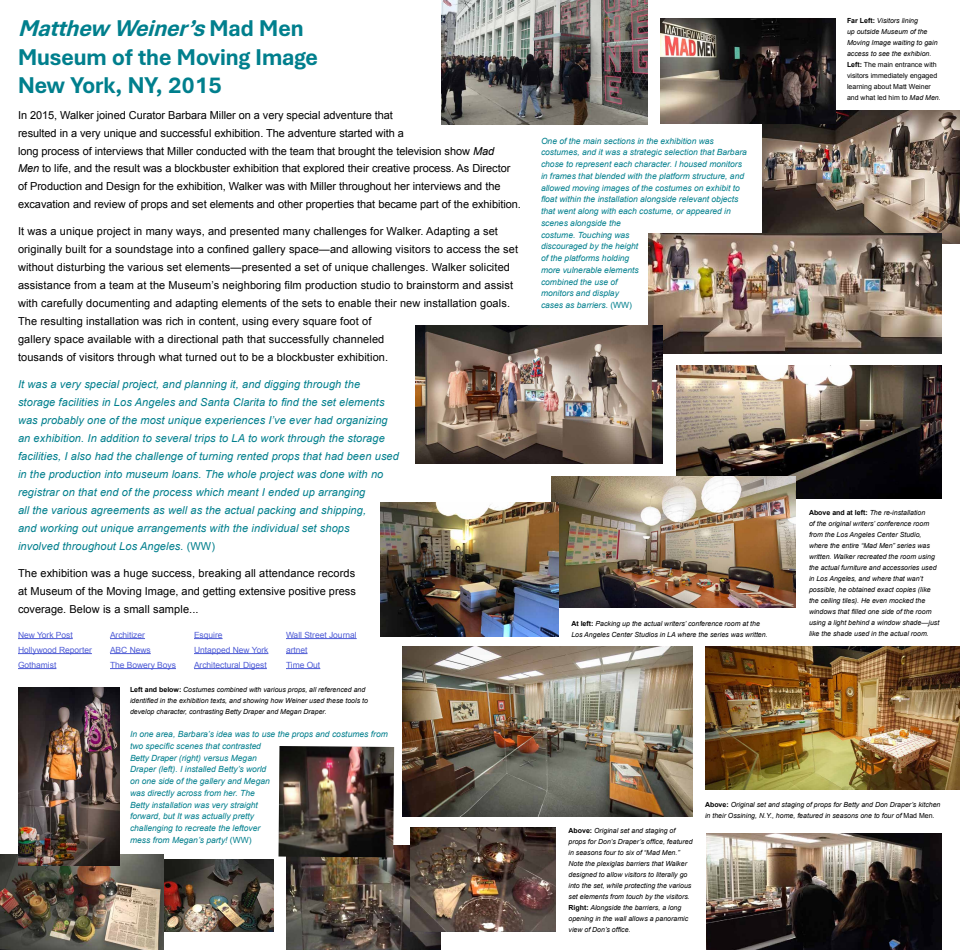
<style>
.page{position:relative;width:960px;height:950px;background:#fff}
.page>*{position:absolute;margin:0;border:0;box-sizing:border-box;transform-origin:0 0}
.t1{font:700 24px/28.8px "Bierstadt Display";color:#007f8d}
.t2{font:11px/18px "Arial";letter-spacing:.01em;color:#000}
.t3{font:italic 11px/18px "Arial";letter-spacing:.01em;color:#007f8d}
.t4{font:italic 8.5px/11.8px "Arial";color:#007f8d}
.t5{font:8.5px/15px "Arial";letter-spacing:-.005em;color:#4f5cd6}
.t6{font:italic 7px/11px "Arial";color:#000}
.s1{font-style:italic}
.s2{font-style:normal}
.s3{font-weight:700;font-style:normal}
</style>
<div class="page">
<img style="left:441px;top:0;width:207px;height:125px">
<img style="left:762px;top:110px;width:198px;height:134px">
<img style="left:649px;top:233px;width:293px;height:121px">
<img style="left:415px;top:325px;width:248px;height:139px">
<img style="left:676px;top:366px;width:266px;height:133px">
<img style="left:551px;top:476px;width:245px;height:132px">
<img style="left:380px;top:502px;width:179px;height:134px">
<img style="left:706px;top:833px;width:236px;height:117px">
<img style="left:403px;top:646px;width:289px;height:170px">
<img style="left:705px;top:646px;width:255px;height:143px">
<img style="left:660px;top:18px;width:175px;height:106px">
<hr style="left:18px;top:638px;width:55px;height:1px;background:#4f5cd6">
<hr style="left:18px;top:653px;width:74px;height:1px;background:#4f5cd6">
<hr style="left:18px;top:668px;width:38px;height:1px;background:#4f5cd6">
<img style="left:164px;top:860px;width:110px;height:72px">
<img style="left:0;top:854px;width:164px;height:96px">
<img style="left:18px;top:688px;width:102px;height:178px">
<img style="left:286px;top:846px;width:154px;height:104px">
<img style="left:279px;top:746px;width:115px;height:112px">
<img style="left:410px;top:828px;width:146px;height:104px">
<hr style="left:110px;top:638px;width:35px;height:1px;background:#4f5cd6">
<hr style="left:110px;top:653px;width:41px;height:1px;background:#4f5cd6">
<hr style="left:110px;top:668px;width:66px;height:1px;background:#4f5cd6">
<svg style="left:194px;top:638px;width:29px;height:1px"></svg>
<hr style="left:194px;top:653px;width:74px;height:1px;background:#4f5cd6">
<hr style="left:194px;top:668px;width:73px;height:1px;background:#4f5cd6">
<hr style="left:286px;top:638px;width:71px;height:1px;background:#4f5cd6">
<svg style="left:286px;top:653px;width:22px;height:1px"></svg>
<hr style="left:286px;top:668px;width:34px;height:1px;background:#4f5cd6">
<h1 class="t1" style="left:18px;top:14px;width:301px"><span class="s1">Matthew Weiner’s</span>M a d M e n<br>Museum of the Moving Image<br>New York, NY, 2015</h1>
<p class="t2" style="left:18px;top:106px;width:505px">In 2015, Walker joined Curator Barbara Miller on a very special adventure that<br>resulted in a very unique and successful exhibition. The adventure started with a<br>long process of interviews that Miller conducted with the team that brought the television show <span class="s1">Mad<br>Men</span> to life, and the result was a blockbuster exhibition that explored their creative process. As Director of Production and Design for the exhibition, Walker was with Miller throughout her interviews and the excavation and review of props and set elements and other properties that became part of the exhibition.</p>
<p class="t2" style="left:18px;top:223px;width:502px">It was a unique project in many ways, and presented many challenges for Walker. Adapting a set originally built for a soundstage into a confined gallery space—and allowing visitors to access the set without disturbing the various set elements—presented a set of unique challenges. Walker solicited assistance from a team at the Museum’s neighboring film production studio to brainstorm and assist with carefully documenting and adapting elements of the sets to enable their new installation goals.<br>The resulting installation was rich in content, using every square foot of<br>gallery space available with a directional path that successfully channeled<br>tousands of visitors through what turned out to be a blockbuster exhibition.</p>
<p class="t3" style="left:18px;top:376px;width:382px">It was a very special project, and planning it, and digging through the storage facilities in Los Angeles and Santa Clarita to find the set elements was probably one of the most unique experiences I’ve ever had organizing an exhibition. In addition to several trips to LA to work through the storage facilities, I also had the challenge of turning rented props that had been used in the production into museum loans. The whole project was done with no registrar on that end of the process which meant I ended up arranging<br>all the various agreements as well as the actual packing and shipping,<br>and working out unique arrangements with the individual set shops<br>involved throughout Los Angeles. <span class="s2">(WW)</span></p>
<h2 class="t2" style="left:18px;top:565px;width:339px;text-align:justify">The exhibition was a huge success, breaking all attendance records at Museum of the Moving Image, and getting extensive positive press coverage. Below is a small sample...</h2>
<p class="t5" style="left:18px;top:627px;width:75px">New York Post<br>Hollywood Reporter<br>Gothamist</p>
<p class="t5" style="left:110px;top:627px;width:68px">Architizer<br>ABC News<br>The Bowery Boys</p>
<p class="t5" style="left:194px;top:627px;width:76px">Esquire<br>Untapped New York<br>Architectural Digest</p>
<p class="t5" style="left:286px;top:627px;width:72px">Wall Street Journal artnet<br>Time Out</p>
<p class="t6" style="left:130px;top:684px;width:240px"><span class="s3">Left and below:</span> Costumes combined with various props, all referenced and identified in the exhibition texts, and showing how Weiner used these tools to develop character, contrasting Betty Draper and Megan Draper.</p>
<p class="t4" style="left:130px;top:728px;width:259px">In one area, Barbara’s idea was to use the props and costumes from two specific scenes that contrasted<br>Betty Draper (right) versus Megan<br>Draper (left). I installed Betty’s world<br>on one side of the gallery and Megan<br>was directly across from her. The<br>Betty installation was very straight<br>forward, but It was actually pretty<br>challenging to recreate the leftover<br>mess from Megan’s party! <span class="s2">(WW)</span></p>
<p class="t4" style="left:541px;top:135px;width:207px">One of the main sections in the exhibition was costumes, and it was a strategic selection that Barbara chose to represent each character. I housed monitors in frames that blended with the platform structure, and allowed moving images of the costumes on exhibit to float within the installation alongside relevant objects that went along with each costume, or appeared in scenes alongside the<br>costume. Touching was<br>discouraged by the height<br>of the platforms holding<br>more vulnerable elements<br>combined the use of<br>monitors and display<br>cases as barriers. <span class="s2">(WW)</span></p>
<p class="t6" style="left:847px;top:15px;width:95px"><span class="s3">Far Left:</span> Visitors lining<br>up outside Museum of the<br>Moving Image waiting to gain access to see the exhibion.<br><span class="s3">Left:</span> <span class="s2">The main entrance with visitors immediately engaged learning about Matt Weiner and what led him to</span> Mad Men.</p>
<p class="t6" style="left:571px;top:618px;width:198px"><span class="s3">At left:</span> Packing up the actual writers’ conference room at the<br>Los Angeles Center Studios in LA where the series was written.</p>
<p class="t6" style="left:809px;top:507px;width:132px"><span class="s3">Above and at left:</span> The re-installation<br>of the original writers’ conference room from the Los Angeles Center Studio, where the entire “Mad Men” series was written. Walker recreated the room using the actual furniture and accessories used in Los Angeles, and where that wan’t possible, he obtained exact copies (like the ceiling tiles). He even mocked the windows that filled one side of the room using a light behind a window shade—just like the shade used in the actual room.</p>
<p class="t6" style="left:569px;top:825px;width:126px"><span class="s3">Above:</span> Original set and staging of props for Don’s Draper’s office, featured in seasons four to six of “Mad Men.” Note the plexiglas barriers that Walker designed to allow visitors to literally go into the set, while protecting the various set elements from touch by the visitors.<br><span class="s3">Right:</span> Alongside the barriers, a long opening in the wall allows a panoramic view of Don’s office.</p>
<p class="t6" style="left:705px;top:799px;width:237px"><span class="s3">Above:</span> Original set and staging of props for Betty and Don Draper’s kitchen in their Ossining, N.Y., home, featured in seasons one to four of <span class="s2">Mad Men</span>.</p>
</div>
